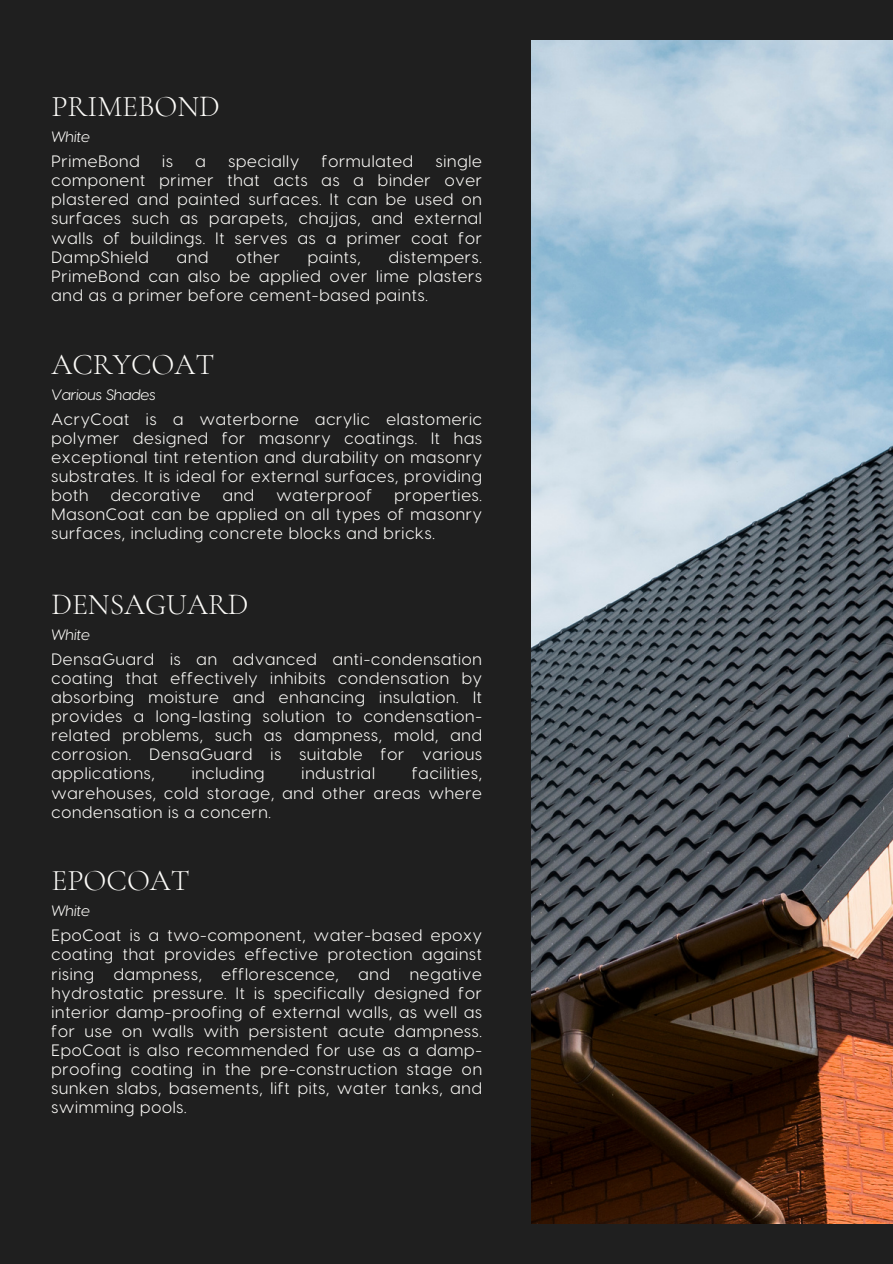
<style>
.page{position:relative;width:893px;height:1264px;background:#fff}
.page>*{position:absolute;margin:0;border:0;box-sizing:border-box;transform-origin:0 0}
.t1{font:300 30px "Cormorant Garamond";color:#fcfbf8}
.t2{font:16.5px/19.2px "Visby CF";letter-spacing:.05em;color:#fcfbf8;text-align:justify}
.t3{font:italic 15px "Visby CF";color:#fcfbf8}
</style>
<div class="page">
<div style="left:0;top:0;width:892px;height:1263px;background:#1f1f1f"></div>
<img style="left:531px;top:40px;width:361px;height:1183px">
<h1 class="t1" style="left:51px;top:88px;width:170px">PRIMEBOND</h1>
<p class="t3" style="left:51px;top:127px;width:40px">White</p>
<p class="t2" style="left:51px;top:151px;width:90px">PrimeBond</p>
<p class="t2" style="left:162px;top:151px;width:12px">is</p>
<p class="t2" style="left:195px;top:151px;width:12px">a</p>
<p class="t2" style="left:228px;top:151px;width:72px">specially</p>
<p class="t2" style="left:322px;top:151px;width:93px">formulated</p>
<p class="t2" style="left:51px;top:151px;width:432px;text-indent:384px">single component primer that acts as a binder over plastered and painted surfaces. It can be used on surfaces such as parapets, chajjas, and external walls of buildings. It serves as a primer coat for DampShield</p>
<p class="t2" style="left:51px;top:246px;width:432px;text-indent:337px">distempers.<br>PrimeBond can also be applied over lime plasters and as a primer before cement-based paints.</p>
<p class="t2" style="left:177px;top:246px;width:33px">and</p>
<p class="t2" style="left:236px;top:246px;width:45px">other</p>
<p class="t2" style="left:308px;top:246px;width:54px">paints,</p>
<h1 class="t1" style="left:51px;top:346px;width:164px">ACRYCOAT</h1>
<p class="t3" style="left:51px;top:384px;width:106px">Various Shades</p>
<p class="t2" style="left:51px;top:408px;width:432px">AcryCoat is a waterborne acrylic elastomeric polymer designed for masonry coatings. It has exceptional tint retention and durability on masonry substrates. It is ideal for external surfaces, providing both</p>
<p class="t2" style="left:111px;top:484px;width:91px">decorative</p>
<p class="t2" style="left:223px;top:484px;width:33px">and</p>
<p class="t2" style="left:276px;top:484px;width:97px">waterproof</p>
<p class="t2" style="left:51px;top:484px;width:432px;text-indent:343px">properties.<br>MasonCoat can be applied on all types of masonry surfaces, including concrete blocks and bricks.</p>
<h1 class="t1" style="left:51px;top:586px;width:199px">DENSAGUARD</h1>
<p class="t3" style="left:51px;top:624px;width:40px">White</p>
<p class="t2" style="left:51px;top:648px;width:432px">DensaGuard is an advanced anti-condensation coating that effectively inhibits condensation by absorbing moisture and enhancing insulation. It provides a long-lasting solution to condensation&shy;related problems, such as dampness, mold, and corrosion. DensaGuard is suitable for various applications,</p>
<p class="t2" style="left:51px;top:763px;width:432px;text-indent:360px">facilities, warehouses, cold storage, and other areas where condensation is a concern.</p>
<p class="t2" style="left:192px;top:763px;width:74px">including</p>
<p class="t2" style="left:301px;top:763px;width:75px">industrial</p>
<h1 class="t1" style="left:51px;top:862px;width:140px">EPOCOAT</h1>
<p class="t3" style="left:51px;top:901px;width:40px">White</p>
<p class="t2" style="left:51px;top:924px;width:432px">EpoCoat is a two-component, water-based epoxy coating that provides effective protection against rising dampness, efflorescence, and negative hydrostatic pressure. It is specifically designed for interior damp-proofing of external walls, as well as for use on walls with persistent acute dampness.<br>EpoCoat is also recommended for use as a damp&shy;proofing coating in the pre-construction stage on sunken slabs, basements, lift pits, water tanks, and swimming pools.</p>
</div>
